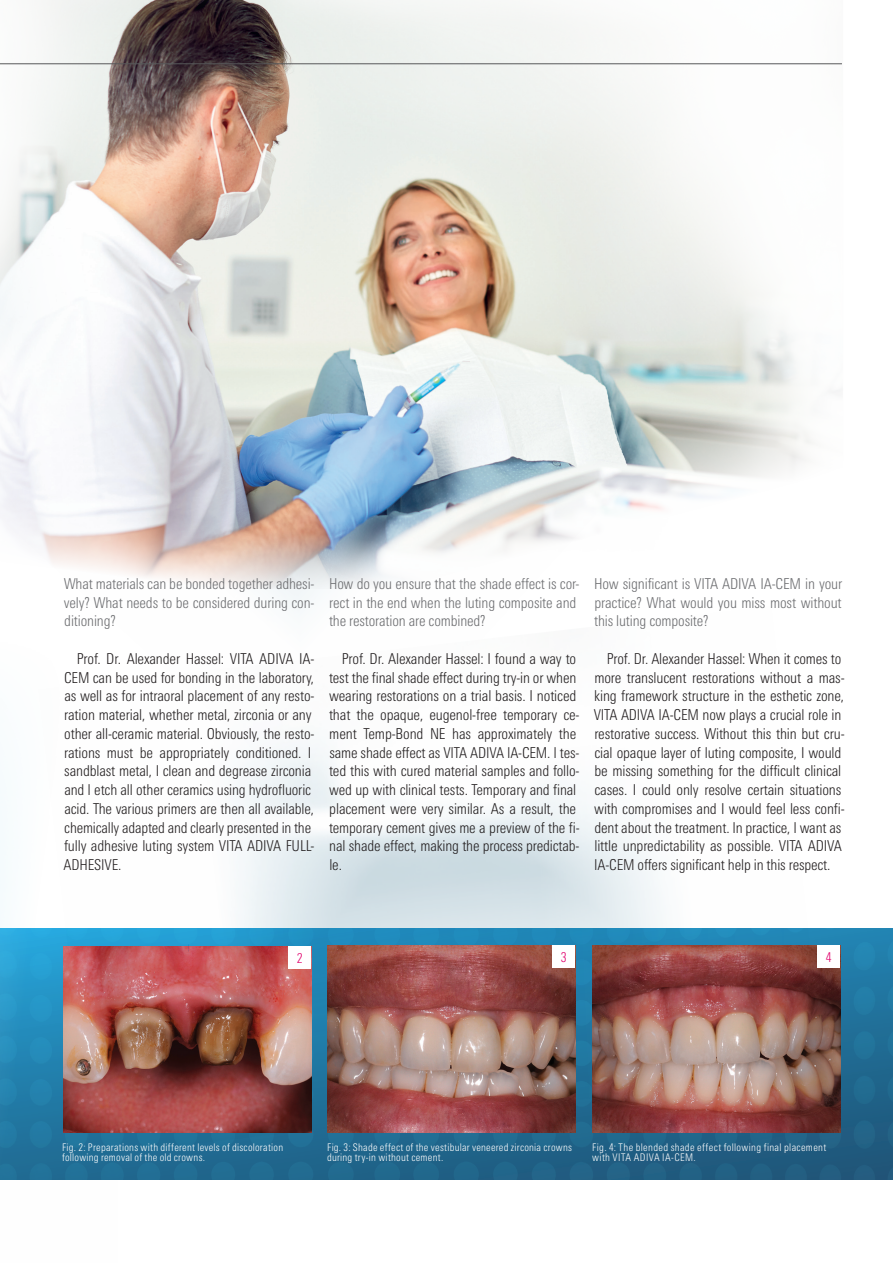
<style>
.page{position:relative;width:893px;height:1263px;background:#fff}
.page>*{position:absolute;margin:0;border:0;box-sizing:border-box;transform-origin:0 0}
.t1{font:300 condensed 15px/18.8px "Univers Next Pro";letter-spacing:-.01em;color:#231f20}
.t2{font:300 condensed 15px/18.8px "Univers Next Pro";letter-spacing:-.01em;color:#6c6d70;text-align:justify}
.t3{font:300 condensed 13.5px "Univers Next Pro";color:#e1036d}
.t4{font:300 condensed 10.5px/10.5px "Univers Next Pro";letter-spacing:.025em;color:#fff}
</style>
<div class="page">
<img style="left:117px;top:928px;width:776px;height:251px">
<img style="left:117px;top:813px;width:707px;height:342px">
<img style="left:64px;top:928px;width:53px;height:252px">
<img style="left:64px;top:946px;width:248px;height:186px">
<img style="left:0;top:0;width:842px;height:588px">
<img style="left:592px;top:945px;width:248px;height:188px">
<img style="left:327px;top:945px;width:248px;height:188px">
<div style="left:817px;top:945px;width:23px;height:23px;background:#fff"></div>
<div style="left:288px;top:946px;width:23px;height:23px;background:#fff"></div>
<div style="left:552px;top:945px;width:23px;height:23px;background:#fff"></div>
<hr style="left:0;top:64px;width:842px;height:1px;background:#57585a">
<svg style="left:0;top:209px;width:64px;height:971px"></svg>
<p class="t2" style="left:64px;top:574px;width:252px">What materials can be bonded together adhesi&shy;vely? What needs to be considered during con&shy;ditioning?</p>
<p class="t1" style="left:64px;top:649px;width:252px;text-indent:13px">Prof. Dr. Alexander Hassel: VITA ADIVA IA-CEM can be used for bonding in the laboratory, as well as for intraoral placement of any resto&shy;ration material, whether metal, zirconia or any other all-ceramic material. Obviously, the resto&shy;rations must be appropriately conditioned. I sandblast metal, I clean and degrease zirconia and I etch all other ceramics using hydrofluoric acid. The various primers are then all available, chemically adapted and clearly presented in the fully adhesive luting system VITA ADIVA FULL-ADHESIVE.</p>
<p class="t2" style="left:329px;top:574px;width:252px;text-align:left">How do you ensure that the shade effect is cor&shy;rect in the end when the luting composite and the restoration are combined?</p>
<p class="t1" style="left:329px;top:649px;width:252px;text-indent:13px">Prof. Dr. Alexander Hassel: I found a way to test the final shade effect during try-in or when wearing restorations on a trial basis. I noticed that the opaque, eugenol-free temporary ce&shy;ment Temp-Bond NE has approximately the same shade effect as VITA ADIVA IA-CEM. I tes&shy;ted this with cured material samples and follo&shy;wed up with clinical tests. Temporary and final placement were very similar. As a result, the temporary cement gives me a preview of the fi&shy;nal shade effect, making the process predictab&shy;le.</p>
<p class="t2" style="left:594px;top:574px;width:250px">How significant is VITA ADIVA IA-CEM in your practice? What would you miss most without this luting composite?</p>
<p class="t1" style="left:594px;top:649px;width:252px;text-indent:13px">Prof. Dr. Alexander Hassel: When it comes to more translucent restorations without a mas&shy;king framework structure in the esthetic zone, VITA ADIVA IA-CEM now plays a crucial role in restorative success. Without this thin but cru&shy;cial opaque layer of luting composite, I would be missing something for the difficult clinical cases. I could only resolve certain situations with compromises and I would feel less confi&shy;dent about the treatment. In practice, I want as little unpredictability as possible. VITA ADIVA IA-CEM offers significant help in this respect.</p>
<p class="t3" style="left:297px;top:950px;width:7px">2</p>
<p class="t3" style="left:561px;top:949px;width:7px">3</p>
<p class="t3" style="left:826px;top:949px;width:7px">4</p>
<p class="t4" style="left:62px;top:1142px;width:223px">Fig. 2: Preparations with different levels of discoloration following removal of the old crowns.</p>
<p class="t4" style="left:327px;top:1142px;width:247px">Fig. 3: Shade effect of the vestibular veneered zirconia crowns during try-in without cement.</p>
<p class="t4" style="left:592px;top:1142px;width:236px">Fig. 4: The blended shade effect following final placement with VITA ADIVA IA-CEM.</p>
</div>
